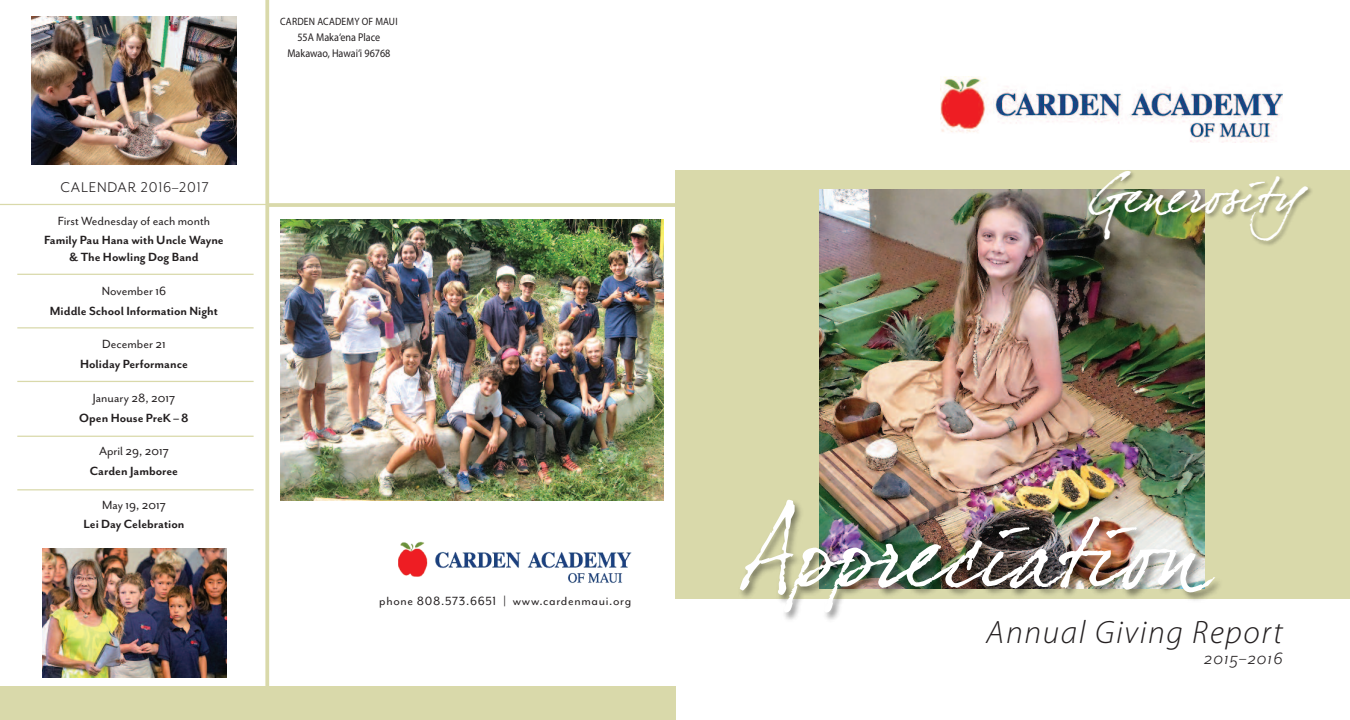
<style>
.page{position:relative;width:1350px;height:720px;background:#fff}
.page>*{position:absolute;margin:0;border:0;box-sizing:border-box;transform-origin:0 0}
.t1{font:97.12px "Dear Joefour";color:#fff}
.t2{font:50px "Dear Joefour";letter-spacing:.03em;color:#fff}
.t3{font:italic 300 32.5px "Myriad Pro";letter-spacing:.05em;color:#231f20}
.t4{font:italic 18.75px "Mr Eaves San OT";letter-spacing:.05em;color:#231f20}
.t5{font:16.25px "Mr Eaves San OT";letter-spacing:.05em;color:#231f20}
.t6{font:700 13.62px/16.9px "Mr Eaves San OT";color:#231f20;text-align:center}
.t7{font:13.62px "Mr Eaves San OT";color:#231f20}
.t8{font:13.62px "Mr Eaves Mod OT";letter-spacing:.05em;color:#231f20}
.t9{font:11.25px/16.4px "Myriad Pro";color:#231f20;text-align:center;scale:.9 1}
.t10{font:10.62px "Myriad Pro";letter-spacing:.02em;color:#231f20;scale:.9 1}
</style>
<div class="page">
<img style="left:398px;top:541px;width:233px;height:42px">
<hr style="left:0;top:204px;width:267px;height:1px;background:#d9d9aa">
<hr style="left:267px;top:203px;width:424px;height:4px;background:#d9d9aa">
<div style="left:0;top:686px;width:675px;height:34px;background:#d9d9aa"></div>
<svg style="left:265px;top:0;width:4px;height:686px;background:#dcdcb2"></svg>
<hr style="left:17px;top:489px;width:237px;height:1px;background:#d9d9aa">
<hr style="left:17px;top:436px;width:237px;height:1px;background:#d9d9aa">
<hr style="left:17px;top:381px;width:237px;height:1px;background:#d9d9aa">
<hr style="left:17px;top:327px;width:237px;height:1px;background:#d9d9aa">
<hr style="left:17px;top:274px;width:237px;height:1px;background:#d9d9aa">
<img style="left:281px;top:219px;width:383px;height:282px">
<img style="left:43px;top:548px;width:184px;height:129px">
<img style="left:31px;top:17px;width:206px;height:147px">
<div style="left:675px;top:170px;width:675px;height:429px;background:#d9d9aa"></div>
<img style="left:941px;top:76px;width:342px;height:67px">
<img style="left:820px;top:189px;width:384px;height:287px">
<img style="left:1054px;top:171px;width:258px;height:90px">
<img style="left:675px;top:476px;width:545px;height:244px">
<p class="t5" style="left:60px;top:177px;width:150px">CALENDAR 2016–2017</p>
<p class="t7" style="left:58px;top:216px;width:154px">First Wednesday of each month</p>
<p class="t6" style="left:44px;top:234px;width:181px">Family Pau Hana with Uncle Wayne &amp; The Howling Dog Band</p>
<p class="t7" style="left:102px;top:287px;width:66px">November 16</p>
<p class="t6" style="left:50px;top:304px;width:170px">Middle School Information Night</p>
<p class="t7" style="left:102px;top:340px;width:65px">December 21</p>
<p class="t6" style="left:80px;top:357px;width:109px">Holiday Performance</p>
<p class="t7" style="left:93px;top:394px;width:84px">January 28, 2017</p>
<p class="t6" style="left:79px;top:411px;width:111px">Open House PreK – 8</p>
<p class="t7" style="left:99px;top:447px;width:71px">April 29, 2017</p>
<p class="t6" style="left:90px;top:464px;width:90px">Carden Jamboree</p>
<p class="t7" style="left:102px;top:500px;width:65px">May 19, 2017</p>
<p class="t6" style="left:84px;top:518px;width:102px">Lei Day Celebration</p>
<p class="t10" style="left:280px;top:17px;width:132px">Carden aCademy of maui</p>
<p class="t9" style="left:287px;top:30px;width:116px">55a maka‘ena Place makawao, Hawai‘i 96768</p>
<p class="t8" style="left:379px;top:597px;width:254px">phone 808.573.6651 | www.cardenmaui.org</p>
<h2 class="t2" style="left:1088px;top:166px;width:250px">Generosity</h2>
<h1 class="t1" style="left:740px;top:497px;width:452px">Apprecia tion</h1>
<h3 class="t3" style="left:986px;top:620px;width:298px">Annual Giving Report</h3>
<h3 class="t4" style="left:1204px;top:653px;width:80px">2015–2016</h3>
</div>
